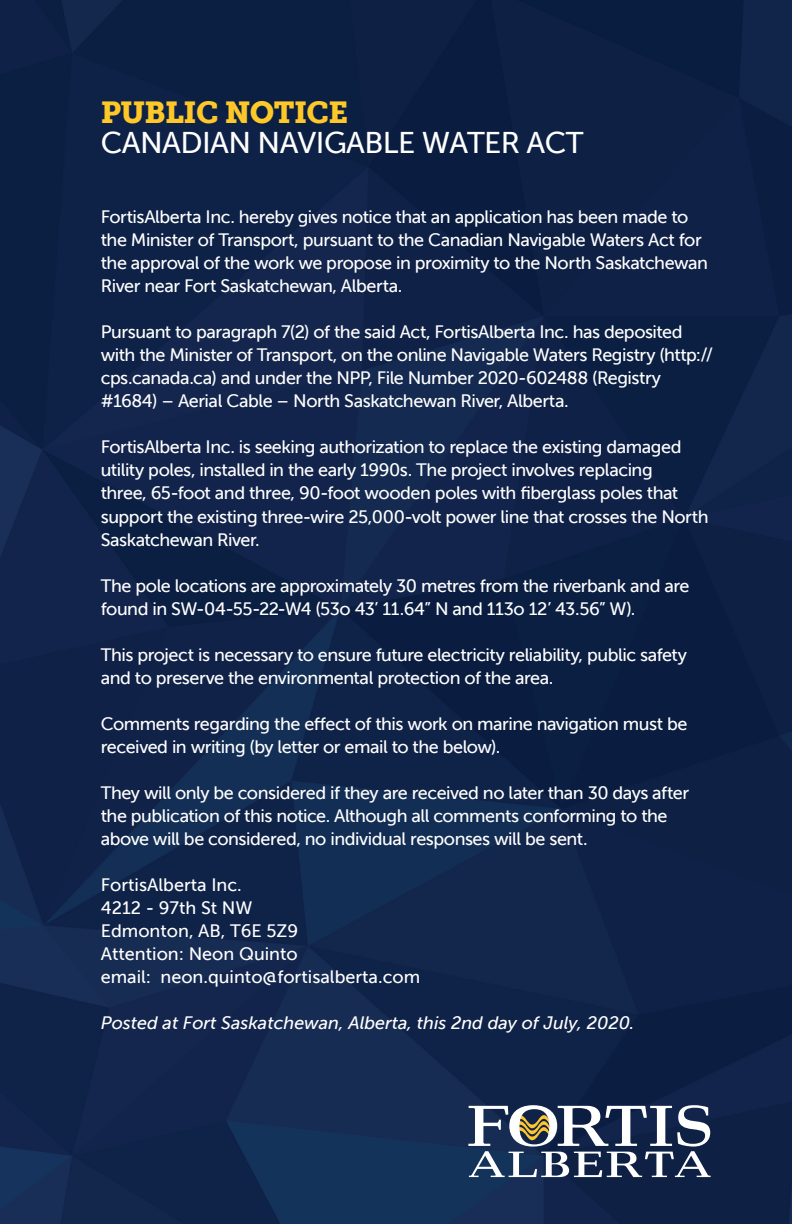
<style>
.page{position:relative;width:792px;height:1224px;background:#fff}
.page>*{position:absolute;margin:0;border:0;box-sizing:border-box;transform-origin:0 0}
.t1{font:30px "Museo Sans 500";letter-spacing:-.02em;color:#fff}
.t2{font:30px "Museo Slab 900";letter-spacing:-.02em;color:#fec829}
.t3{font:18px/23px "Museo Sans 500";letter-spacing:-.025em;color:#fff}
.t4{font:18px/23px "Museo Sans 500";color:#fff}
.t5{font:italic 18px "Museo Sans 500";color:#fff}
</style>
<div class="page">
<img style="left:0;top:0;width:792px;height:1224px">
<svg style="left:468px;top:1105px;width:243px;height:72px"></svg>
<h1 class="t2" style="left:101px;top:95px;width:249px">PUBLIC NOTICE</h1>
<h1 class="t1" style="left:101px;top:126px;width:484px">CANADIAN NAVIGABLE WATER ACT</h1>
<p class="t3" style="left:101px;top:206px;width:609px">FortisAlberta Inc. hereby gives notice that an application has been made to the Minister of Transport, pursuant to the Canadian Navigable Waters Act for the approval of the work we propose in proximity to the North Saskatchewan River near Fort Saskatchewan, Alberta.</p>
<p class="t3" style="left:101px;top:321px;width:614px">Pursuant to paragraph 7(2) of the said Act, FortisAlberta Inc. has deposited with the Minister of Transport, on the online Navigable Waters Registry (http:// cps.canada.ca) and under the NPP, File Number 2020-602488 (Registry #1684) – Aerial Cable – North Saskatchewan River, Alberta.</p>
<p class="t3" style="left:101px;top:436px;width:609px">FortisAlberta Inc. is seeking authorization to replace the existing damaged utility poles, installed in the early 1990s. The project involves replacing<br>three, 65-foot and three, 90-foot wooden poles with fiberglass poles that support the existing three-wire 25,000-volt power line that crosses the North Saskatchewan River.</p>
<p class="t3" style="left:101px;top:574px;width:590px">The pole locations are approximately 30 metres from the riverbank and are found in SW-04-55-22-W4 (53o 43’ 11.64” N and 113o 12’ 43.56” W).</p>
<p class="t3" style="left:101px;top:643px;width:588px">This project is necessary to ensure future electricity reliability, public safety and to preserve the environmental protection of the area.</p>
<p class="t3" style="left:101px;top:712px;width:588px">Comments regarding the effect of this work on marine navigation must be received in writing (by letter or email to the below).</p>
<p class="t3" style="left:101px;top:781px;width:590px">They will only be considered if they are received no later than 30 days after the publication of this notice. Although all comments conforming to the above will be considered, no individual responses will be sent.</p>
<p class="t4" style="left:101px;top:873px;width:321px">FortisAlberta Inc.<br>4212 - 97th St NW<br>Edmonton, AB, T6E 5Z9<br>Attention: Neon Quinto<br>email: neon.quinto@fortisalberta.com</p>
<p class="t5" style="left:101px;top:1013px;width:535px">Posted at Fort Saskatchewan, Alberta, this 2nd day of July, 2020.</p>
</div>
